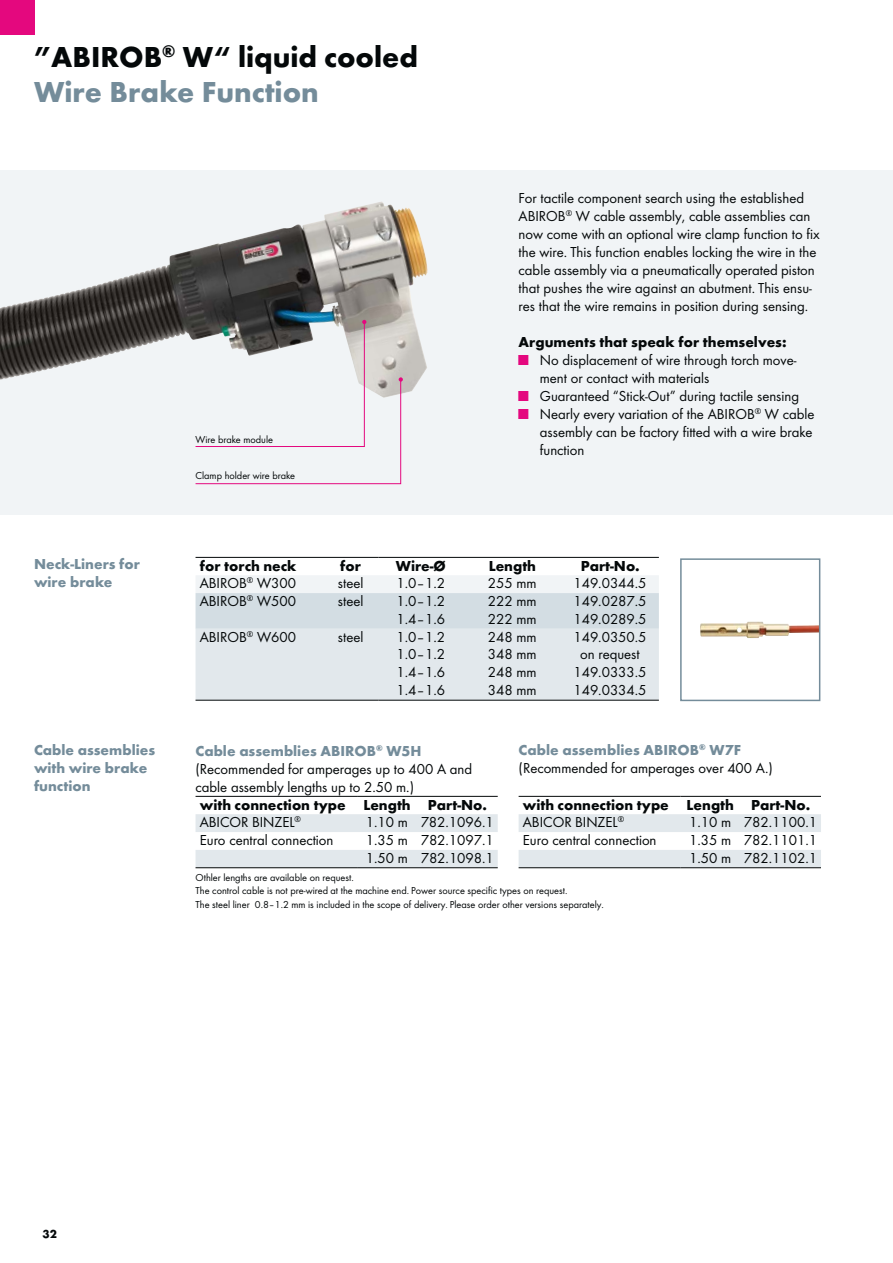
<style>
.page{position:relative;width:893px;height:1263px;background:#fff}
.page>*{position:absolute;margin:0;border:0;box-sizing:border-box;transform-origin:0 0}
.t1{font:700 30px/35.1px "Futura TOT";color:#040809}
.t2{font:15px/18px "Futura TOT Boo";color:#040809}
.t3{font:700 15px "Futura TOT";color:#040809}
.t4{font:700 15px/18px "Futura TOT";color:#748c9a}
.t5{font:700 12px "Futura TOT";color:#040809}
.t6{font:10.5px/13px "Futura TOT Boo";color:#040809}
.s1{color:#748c9a}
.s2{color:#e4087e}
</style>
<div class="page">
<div style="left:0;top:0;width:34px;height:34px;background:#e4087e"></div>
<div style="left:0;top:171px;width:893px;height:344px;background:#f1f4f6"></div>
<img style="left:700px;top:621px;width:117px;height:17px">
<div style="left:680px;top:558px;width:140px;height:143px;border:2px solid #748c9a"></div>
<img style="left:0;top:202px;width:382px;height:178px">
<svg style="left:195px;top:320px;width:208px;height:164px"></svg>
<svg style="left:196px;top:814px;width:302px;height:53px"></svg>
<hr style="left:196px;top:796px;width:161px;height:1px;background:#040809">
<hr style="left:357px;top:796px;width:141px;height:1px;background:#040809">
<hr style="left:196px;top:867px;width:161px;height:1px;background:#040809">
<hr style="left:357px;top:867px;width:141px;height:1px;background:#040809">
<svg style="left:519px;top:814px;width:302px;height:53px"></svg>
<hr style="left:519px;top:796px;width:161px;height:1px;background:#040809">
<hr style="left:680px;top:796px;width:141px;height:1px;background:#040809">
<hr style="left:519px;top:867px;width:161px;height:1px;background:#040809">
<hr style="left:680px;top:867px;width:141px;height:1px;background:#040809">
<svg style="left:196px;top:575px;width:463px;height:125px"></svg>
<hr style="left:196px;top:557px;width:182px;height:1px;background:#040809">
<hr style="left:378px;top:557px;width:281px;height:1px;background:#040809">
<hr style="left:196px;top:700px;width:182px;height:1px;background:#040809">
<hr style="left:378px;top:700px;width:281px;height:1px;background:#040809">
<h1 class="t1" style="left:34px;top:42px;width:385px">”ABIROB<sup>®</sup> W“ liquid cooled<br><span class="s1">Wire Brake Function</span></h1>
<p class="t6" style="left:196px;top:434px;width:79px">Wire brake module</p>
<p class="t6" style="left:196px;top:470px;width:101px">Clamp holder wire brake</p>
<p class="t2" style="left:519px;top:190px;width:303px">For tactile component search using the established ABIROB<sup>®</sup> W cable assembly, cable assemblies can now come with an optional wire clamp function to fix the wire. This function enables locking the wire in the cable assembly via a pneumatically operated piston that pushes the wire against an abutment. This ensu&shy;res that the wire remains in position during sensing.</p>
<p class="t3" style="left:519px;top:336px;width:269px">Arguments that speak for themselves:</p>
<p class="t2" style="left:540px;top:352px;width:258px;text-indent:-21px"><span class="s2">■</span> No displacement of wire through torch move&shy;ment or contact with materials</p>
<p class="t2" style="left:519px;top:388px;width:282px"><span class="s2">■</span> Guaranteed “Stick-Out” during tactile sensing</p>
<p class="t2" style="left:540px;top:406px;width:276px;text-indent:-21px"><span class="s2">■</span> Nearly every variation of the ABIROB<sup>®</sup> W cable assembly can be factory fitted with a wire brake function</p>
<p class="t4" style="left:34px;top:556px;width:108px">Neck-Liners for wire brake</p>
<p class="t3" style="left:200px;top:560px;width:98px">for torch neck</p>
<p class="t3" style="left:340px;top:560px;width:22px">for</p>
<p class="t3" style="left:396px;top:560px;width:52px">Wire-Ø</p>
<p class="t3" style="left:489px;top:560px;width:49px">Length</p>
<p class="t3" style="left:581px;top:560px;width:61px">Part-No.</p>
<p class="t2" style="left:200px;top:575px;width:98px">ABIROB<sup>®</sup> W300</p>
<p class="t2" style="left:338px;top:575px;width:27px">steel</p>
<p class="t2" style="left:397px;top:575px;width:50px">1.0–1.2</p>
<p class="t2" style="left:488px;top:575px;width:50px">255 mm</p>
<p class="t2" style="left:573px;top:575px;width:75px">149.0344.5</p>
<p class="t2" style="left:200px;top:593px;width:98px">ABIROB<sup>®</sup> W500</p>
<p class="t2" style="left:338px;top:593px;width:27px">steel</p>
<p class="t2" style="left:397px;top:593px;width:50px">1.0–1.2</p>
<p class="t2" style="left:488px;top:593px;width:50px">222 mm</p>
<p class="t2" style="left:573px;top:593px;width:75px">149.0287.5</p>
<p class="t2" style="left:397px;top:611px;width:50px">1.4–1.6</p>
<p class="t2" style="left:488px;top:611px;width:50px">222 mm</p>
<p class="t2" style="left:573px;top:611px;width:75px">149.0289.5</p>
<p class="t2" style="left:200px;top:629px;width:98px">ABIROB<sup>®</sup> W600</p>
<p class="t2" style="left:338px;top:629px;width:27px">steel</p>
<p class="t2" style="left:397px;top:629px;width:50px">1.0–1.2</p>
<p class="t2" style="left:488px;top:629px;width:50px">248 mm</p>
<p class="t2" style="left:573px;top:629px;width:75px">149.0350.5</p>
<p class="t2" style="left:397px;top:647px;width:50px">1.0–1.2</p>
<p class="t2" style="left:488px;top:647px;width:50px">348 mm</p>
<p class="t2" style="left:580px;top:647px;width:61px">on request</p>
<p class="t2" style="left:397px;top:665px;width:50px">1.4–1.6</p>
<p class="t2" style="left:488px;top:665px;width:50px">248 mm</p>
<p class="t2" style="left:573px;top:665px;width:75px">149.0333.5</p>
<p class="t2" style="left:397px;top:682px;width:50px">1.4–1.6</p>
<p class="t2" style="left:488px;top:682px;width:50px">348 mm</p>
<p class="t2" style="left:573px;top:682px;width:75px">149.0334.5</p>
<p class="t4" style="left:34px;top:742px;width:123px">Cable assemblies with wire brake function</p>
<p class="t4" style="left:196px;top:743px;width:228px">Cable assemblies ABIROB<sup>®</sup> W5H</p>
<p class="t4" style="left:519px;top:742px;width:224px">Cable assemblies ABIROB<sup>®</sup> W7F</p>
<p class="t2" style="left:519px;top:760px;width:256px">(Recommended for amperages over 400 A.)</p>
<p class="t3" style="left:523px;top:799px;width:289px">with connection type Length Part-No.</p>
<p class="t2" style="left:523px;top:814px;width:103px">ABICOR BINZEL<sup>®</sup></p>
<p class="t2" style="left:689px;top:814px;width:129px">1.10 m 782.1100.1</p>
<p class="t2" style="left:523px;top:832px;width:135px">Euro central connection</p>
<p class="t2" style="left:689px;top:832px;width:129px">1.35 m 782.1101.1<br>1.50 m 782.1102.1</p>
<p class="t6" style="left:196px;top:872px;width:410px">Othler lengths are available on request.<br>The control cable is not pre-wired at the machine end. Power source specific types on request.<br>The steel liner 0.8–1.2 mm is included in the scope of delivery. Please order other versions separately.</p>
<p class="t2" style="left:196px;top:762px;width:278px">(Recommended for amperages up to 400 A and cable assembly lengths up to 2.50 m.)</p>
<p class="t3" style="left:200px;top:799px;width:289px">with connection type Length Part-No.</p>
<p class="t2" style="left:200px;top:814px;width:103px">ABICOR BINZEL<sup>®</sup></p>
<p class="t2" style="left:366px;top:814px;width:129px">1.10 m 782.1096.1</p>
<p class="t2" style="left:200px;top:832px;width:135px">Euro central connection</p>
<p class="t2" style="left:366px;top:832px;width:129px">1.35 m 782.1097.1<br>1.50 m 782.1098.1</p>
<p class="t5" style="left:43px;top:1229px;width:16px">32</p>
</div>
